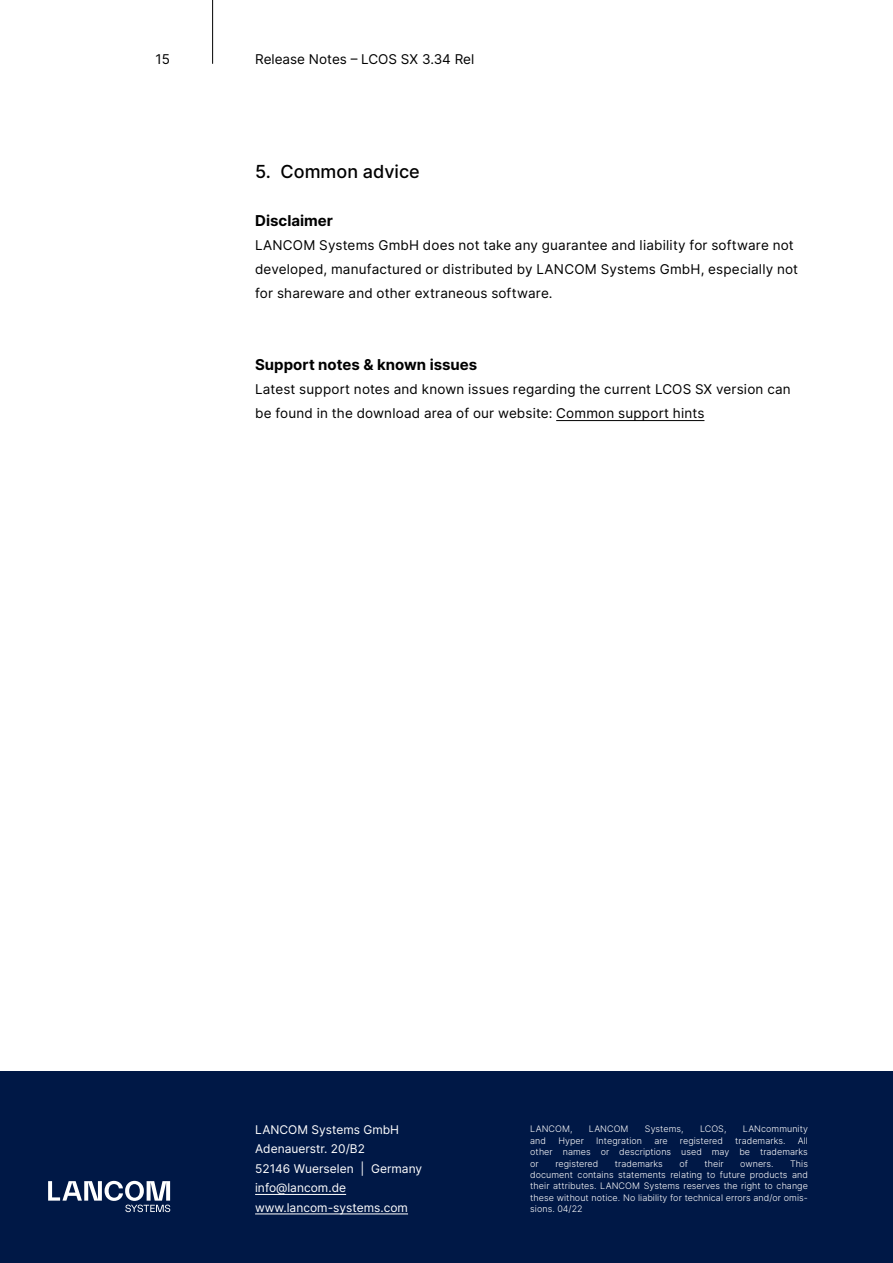
<style>
.page{position:relative;width:893px;height:1263px;background:#fff}
.page>*{position:absolute;margin:0;border:0;box-sizing:border-box;transform-origin:0 0}
.t1{font:500 18px "Inter";color:#000}
.t2{font:700 15px "Inter";color:#000}
.t3{font:13.5px/24px "Inter";letter-spacing:.015em;color:#000}
.t4{font:12px/19.5px "Inter";color:#fff}
.t5{font:300 9px/11.4px "Inter";letter-spacing:.005em;color:#fff;text-align:justify}
</style>
<div class="page">
<div style="left:0;top:1071px;width:893px;height:192px;background:#001846"></div>
<hr style="left:212px;top:0;width:1px;height:64px;background:#000">
<hr style="left:255px;top:1194px;width:91px;height:1px;background:#fff">
<hr style="left:255px;top:1213px;width:153px;height:1px;background:#fff">
<hr style="left:556px;top:420px;width:148px;height:1px;background:#000">
<svg style="left:48px;top:1181px;width:122px;height:31px"></svg>
<h3 class="t3" style="left:156px;top:47px;width:16px">15</h3>
<h3 class="t3" style="left:255px;top:47px;width:221px">Release Notes – LCOS SX 3.34 Rel</h3>
<h1 class="t1" style="left:255px;top:159px;width:166px">5. Common advice</h1>
<h2 class="t2" style="left:255px;top:210px;width:79px">Disclaimer</h2>
<h3 class="t3" style="left:255px;top:233px;width:544px">LANCOM Systems GmbH does not take any guarantee and liability for software not developed, manufactured or distributed by LANCOM Systems GmbH, especially not for shareware and other extraneous software.</h3>
<h2 class="t2" style="left:255px;top:354px;width:224px">Support notes &amp; known issues</h2>
<h3 class="t3" style="left:255px;top:377px;width:537px">Latest support notes and known issues regarding the current LCOS SX version can be found in the download area of our website: Common support hints</h3>
<h3 class="t4" style="left:255px;top:1119px;width:169px">LANCOM Systems GmbH<br>Adenauerstr. 20/B2<br>52146 Wuerselen | Germany info@lancom.de www.lancom-systems.com</h3>
<p class="t5" style="left:530px;top:1123px;width:44px">LANCOM,</p>
<p class="t5" style="left:589px;top:1123px;width:41px">LANCOM</p>
<p class="t5" style="left:645px;top:1123px;width:40px">Systems,</p>
<p class="t5" style="left:700px;top:1123px;width:28px">LCOS,</p>
<p class="t5" style="left:743px;top:1123px;width:67px">LANcommunity</p>
<p class="t5" style="left:530px;top:1135px;width:17px">and</p>
<p class="t5" style="left:558px;top:1135px;width:27px">Hyper</p>
<p class="t5" style="left:596px;top:1135px;width:47px">Integration</p>
<p class="t5" style="left:654px;top:1135px;width:15px">are</p>
<p class="t5" style="left:680px;top:1135px;width:44px">registered</p>
<p class="t5" style="left:735px;top:1135px;width:52px">trademarks.</p>
<p class="t5" style="left:530px;top:1135px;width:279px;text-indent:268px">All other names or descriptions used may be trademarks or</p>
<p class="t5" style="left:555px;top:1157px;width:45px">registered</p>
<p class="t5" style="left:615px;top:1157px;width:49px">trademarks</p>
<p class="t5" style="left:679px;top:1157px;width:10px">of</p>
<p class="t5" style="left:704px;top:1157px;width:21px">their</p>
<p class="t5" style="left:740px;top:1157px;width:35px">owners.</p>
<p class="t5" style="left:530px;top:1157px;width:279px;text-indent:260px">This document contains statements relating to future products and their attributes. LANCOM Systems reserves the right to change these without notice. No liability for technical errors and/or omis&shy;sions. 04/22</p>
</div>
